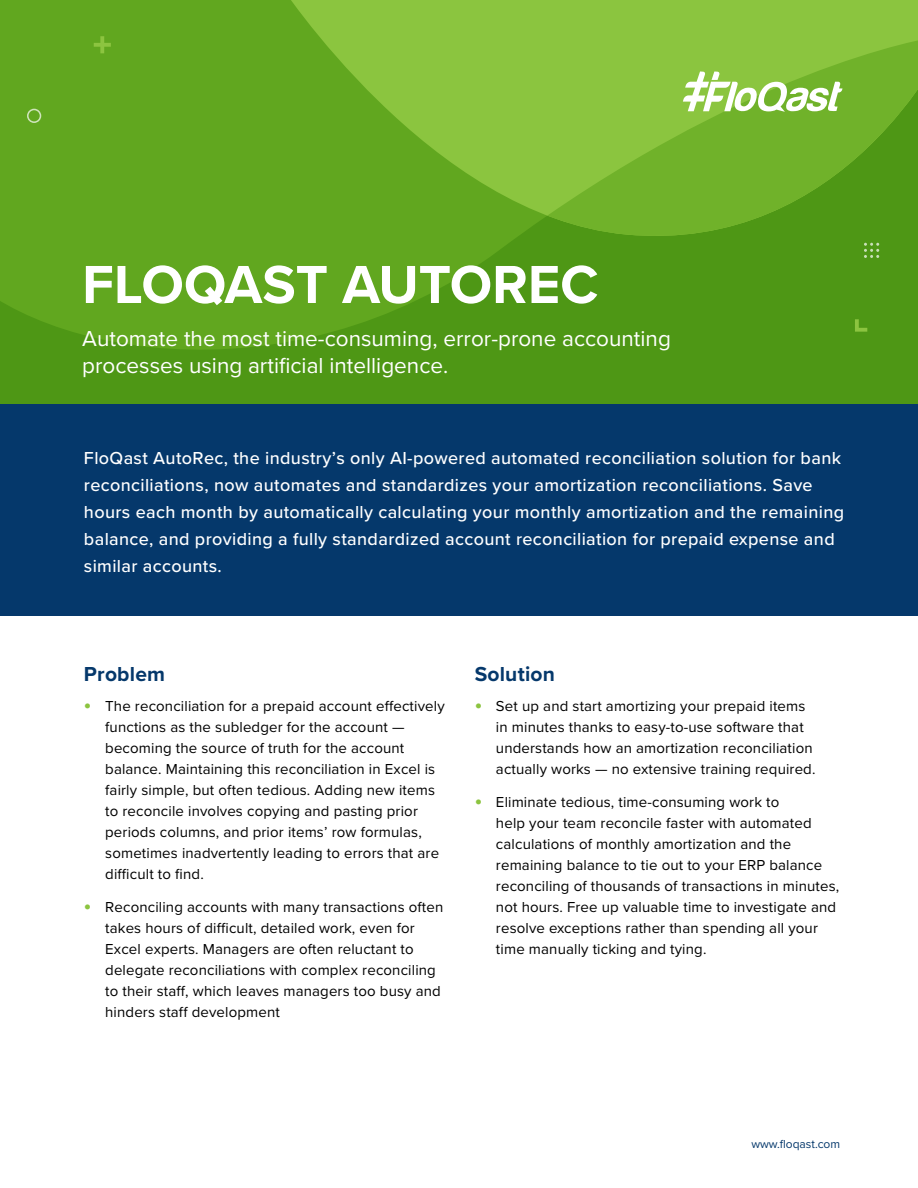
<style>
.page{position:relative;width:918px;height:1188px;background:#fff}
.page>*{position:absolute;margin:0;border:0;box-sizing:border-box;transform-origin:0 0}
.t1{font:700 55.5px "Proxima Nova";color:#fff}
.t2{font:22.5px/26.8px "Proxima Nova";color:#fff}
.Paragraph_title{font:700 21px "Proxima Nova";letter-spacing:.01em;color:#05386b}
.Subtitle{font:500 18px/27px "Proxima Nova";letter-spacing:.02em;color:#fff}
.t3{font:15px/21px "Proxima Nova";letter-spacing:.01em;color:#000}
.t4{font:12px "Proxima Nova";color:#05386b}
.s1{font-weight:700;font-size:21px;color:#8cc440}
</style>
<div class="page">
<div style="left:0;top:0;width:918px;height:414px;background:#61a71f"></div>
<svg style="left:0;top:43px;width:918px;height:361px;fill:#4e9715"></svg>
<svg style="left:278px;top:0;width:640px;height:255px;fill:#8bc53f"></svg>
<svg style="left:547px;top:35px;width:371px;height:218px"></svg>
<svg style="left:864px;top:243px;width:15px;height:15px"></svg>
<svg style="left:94px;top:36px;width:17px;height:17px"></svg>
<svg style="left:855px;top:319px;width:12px;height:13px"></svg>
<svg style="left:27px;top:109px;width:14px;height:14px"></svg>
<svg style="left:683px;top:71px;width:160px;height:41px"></svg>
<div style="left:0;top:404px;width:918px;height:212px;background:#05386b"></div>
<p class="t1" style="left:82px;top:243px;width:518px">FLOQAST AUTOREC</p>
<p class="t2" style="left:82px;top:324px;width:590px">Automate the most time-consuming, error-prone accounting processes using artificial intelligence.</p>
<p class="Subtitle" style="left:84px;top:444px;width:762px">FloQast AutoRec, the industry’s only AI-powered automated reconciliation solution for bank reconciliations, now automates and standardizes your amortization reconciliations. Save hours each month by automatically calculating your monthly amortization and the remaining balance, and providing a fully standardized account reconciliation for prepaid expense and similar accounts.</p>
<p class="Paragraph_title" style="left:84px;top:659px;width:83px">Problem</p>
<p class="t3" style="left:105px;top:695px;width:341px;text-indent:-21px"><span class="s1">•</span> The reconciliation for a prepaid account effectively functions as the subledger for the account — becoming the source of truth for the account balance. Maintaining this reconciliation in Excel is fairly simple, but often tedious. Adding new items to reconcile involves copying and pasting prior periods columns, and prior items’ row formulas, sometimes inadvertently leading to errors that are difficult to find.</p>
<p class="t3" style="left:105px;top:896px;width:340px;text-indent:-21px"><span class="s1">•</span> Reconciling accounts with many transactions often takes hours of difficult, detailed work, even for Excel experts. Managers are often reluctant to delegate reconciliations with complex reconciling to their staff, which leaves managers too busy and hinders staff development</p>
<p class="Paragraph_title" style="left:475px;top:659px;width:82px">Solution</p>
<p class="t3" style="left:496px;top:695px;width:321px;text-indent:-21px"><span class="s1">•</span> Set up and start amortizing your prepaid items in minutes thanks to easy-to-use software that understands how an amortization reconciliation actually works — no extensive training required.</p>
<p class="t3" style="left:496px;top:791px;width:345px;text-indent:-21px"><span class="s1">•</span> Eliminate tedious, time-consuming work to<br>help your team reconcile faster with automated calculations of monthly amortization and the remaining balance to tie out to your ERP balance reconciling of thousands of transactions in minutes, not hours. Free up valuable time to investigate and resolve exceptions rather than spending all your time manually ticking and tying.</p>
<p class="t4" style="left:751px;top:1135px;width:90px">www.floqast.com</p>
</div>
